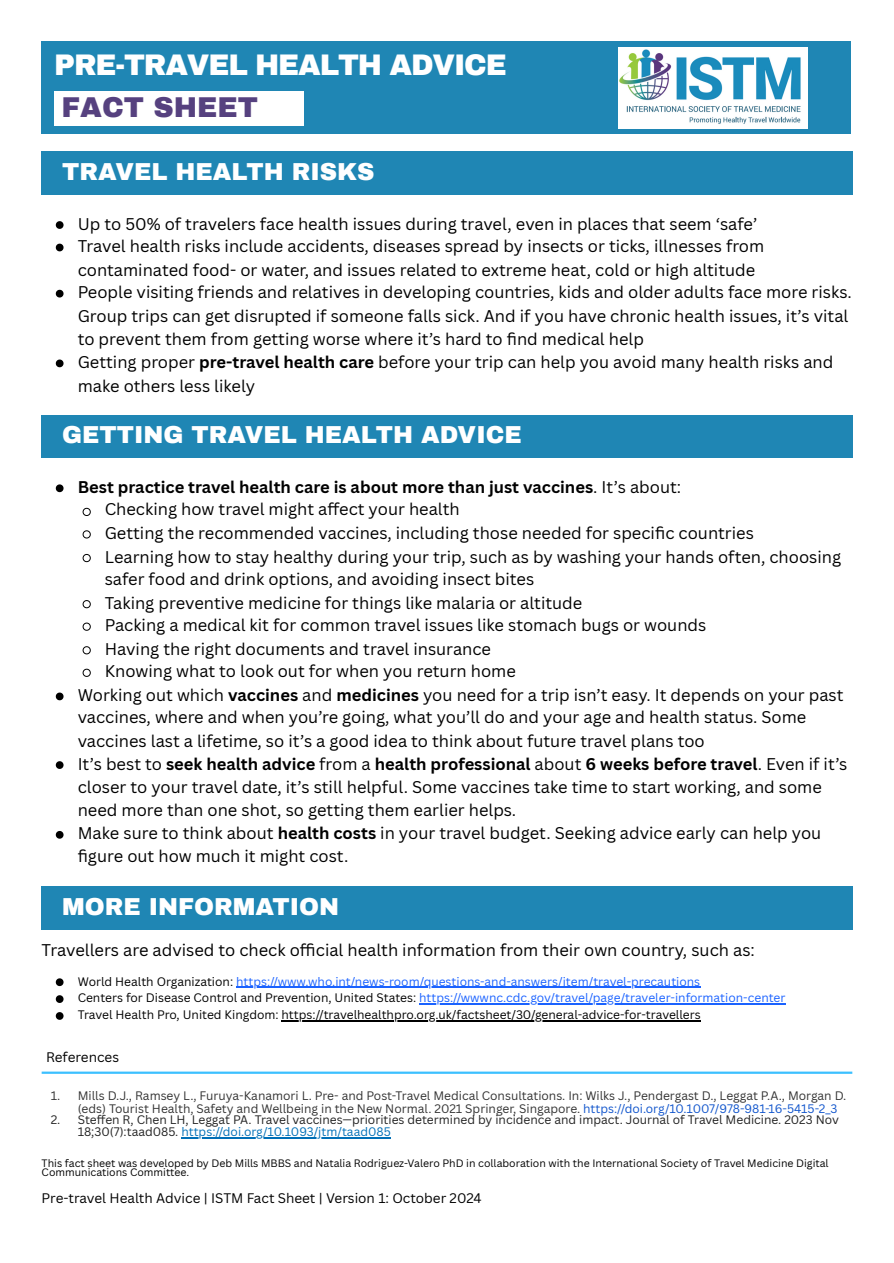
<style>
.page{position:relative;width:894px;height:1263px;background:#fff}
.page>*{position:absolute;margin:0;border:0;box-sizing:border-box;transform-origin:0 0}
.t1{font:900 29.1px "Archivo";letter-spacing:-.04em;color:#fff}
.t2{font:900 28.05px "Archivo";color:#56417f}
.t3{font:900 24px "Archivo";color:#fff}
.t4{font:16.5px/23.7px "Canva Sans";color:#000}
.t5{font:700 16.5px "Canva Sans";color:#000}
.t6{font:13.5px "Canva Sans";color:#000}
.t7{font:12px/12.3px "Canva Sans";color:#333}
.t8{font:12px "Canva Sans";color:#1a62ff}
.t9{font:12px/12.3px "Canva Sans";color:#222}
.t10{font:12px "Canva Sans";color:#000}
.t11{font:10.5px/9px "Canva Sans";color:#000}
.s1{font-weight:700}
.s2{font-weight:400}
.s3{color:#000}
.s4{color:#15c}
.s5{color:#006fb7}
</style>
<div class="page">
<div style="left:42px;top:42px;width:808px;height:92px;background:#1f86b4"></div>
<div style="left:54px;top:91px;width:250px;height:35px;background:#fff"></div>
<img style="left:618px;top:47px;width:189px;height:81px">
<div style="left:42px;top:152px;width:810px;height:43px;background:#1f86b4"></div>
<svg style="left:56px;top:221px;width:7px;height:8px"></svg>
<svg style="left:56px;top:244px;width:7px;height:7px"></svg>
<svg style="left:56px;top:290px;width:7px;height:7px"></svg>
<svg style="left:56px;top:360px;width:7px;height:7px"></svg>
<div style="left:42px;top:415px;width:810px;height:43px;background:#1f86b4"></div>
<svg style="left:56px;top:484px;width:7px;height:8px"></svg>
<svg style="left:82px;top:508px;width:9px;height:8px"></svg>
<svg style="left:82px;top:530px;width:9px;height:9px"></svg>
<svg style="left:82px;top:554px;width:9px;height:8px"></svg>
<svg style="left:82px;top:600px;width:9px;height:8px"></svg>
<svg style="left:82px;top:622px;width:9px;height:9px"></svg>
<svg style="left:82px;top:646px;width:9px;height:9px"></svg>
<svg style="left:82px;top:668px;width:9px;height:9px"></svg>
<svg style="left:56px;top:693px;width:7px;height:7px"></svg>
<svg style="left:56px;top:761px;width:7px;height:8px"></svg>
<svg style="left:56px;top:831px;width:7px;height:8px"></svg>
<div style="left:42px;top:886px;width:810px;height:43px;background:#1f86b4"></div>
<svg style="left:56px;top:978px;width:7px;height:8px"></svg>
<hr style="left:236px;top:987px;width:464px;height:1px;background:#1a62ff">
<svg style="left:56px;top:995px;width:7px;height:8px"></svg>
<hr style="left:419px;top:1004px;width:366px;height:1px;background:#1a62ff">
<svg style="left:56px;top:1012px;width:7px;height:8px"></svg>
<hr style="left:281px;top:1020px;width:419px;height:2px;background:#000">
<hr style="left:42px;top:1071px;width:810px;height:3px;background:#3cc0ff">
<hr style="left:181px;top:1137px;width:210px;height:1px;background:#006fb7">
<p class="t1" style="left:54px;top:50px;width:454px">PRE-TRAVEL HEALTH ADVICE</p>
<p class="t2" style="left:61px;top:93px;width:198px">FACT SHEET</p>
<p class="t3" style="left:62px;top:159px;width:314px">TRAVEL HEALTH RISKS</p>
<p class="t4" style="left:78px;top:211px;width:681px">Up to 50% of travelers face health issues during travel, even in places that seem ‘safe’</p>
<p class="t4" style="left:78px;top:234px;width:688px">Travel health risks include accidents, diseases spread by insects or ticks, illnesses from contaminated food- or water, and issues related to extreme heat, cold or high altitude</p>
<p class="t4" style="left:78px;top:280px;width:775px">People visiting friends and relatives in developing countries, kids and older adults face more risks.<br>Group trips can get disrupted if someone falls sick. And if you have chronic health issues, it’s vital to prevent them from getting worse where it’s hard to fi nd medical help</p>
<p class="t4" style="left:78px;top:350px;width:757px">Getting proper <span class="s1">pre-travel health care</span> before your trip can help you avoid many health risks and make others less likely</p>
<p class="t3" style="left:62px;top:422px;width:461px">GETTING TRAVEL HEALTH ADVICE</p>
<p class="t5" style="left:78px;top:475px;width:605px">Best practice travel health care is about more than just vaccines<span class="s2">. It’s about:</span></p>
<p class="t4" style="left:105px;top:497px;width:356px">Checking how travel might affect your health</p>
<p class="t4" style="left:105px;top:521px;width:650px">Getting the recommended vaccines, including those needed for specific countries</p>
<p class="t4" style="left:105px;top:545px;width:737px;line-height:22.5px">Learning how to stay healthy during your trip, such as by washing your hands often, choosing safer food and drink options, and avoiding insect bites</p>
<p class="t4" style="left:105px;top:590px;width:479px">Taking preventive medicine for things like malaria or altitude</p>
<p class="t4" style="left:105px;top:613px;width:603px">Packing a medical kit for common travel issues like stomach bugs or wounds</p>
<p class="t4" style="left:105px;top:636px;width:388px">Having the right documents and travel insurance</p>
<p class="t4" style="left:105px;top:659px;width:412px">Knowing what to look out for when you return home</p>
<p class="t4" style="left:78px;top:683px;width:767px;line-height:23.1px">Working out which <span class="s1">vaccines</span> and <span class="s1">medicines</span> you need for a trip isn’t easy. It depends on your past vaccines, where and when you’re going, what you’ll do and your age and health status. Some vaccines last a lifetime, so it’s a good idea to think about future travel plans too</p>
<p class="t4" style="left:78px;top:752px;width:771px;line-height:23.1px">It’s best to <span class="s1">seek health advice</span> from a <span class="s1">health professional</span> about <span class="s1">6 weeks before travel</span>. Even if it’s closer to your travel date, it’s still helpful. Some vaccines take time to start working, and some need more than one shot, so getting them earlier helps.</p>
<p class="t4" style="left:78px;top:822px;width:745px;line-height:22.5px">Make sure to think about <span class="s1">health costs</span> in your travel budget. Seeking advice early can help you figure out how much it might cost.</p>
<p class="t3" style="left:62px;top:894px;width:278px">MORE INFORMATION</p>
<h2 class="t4" style="left:42px;top:938px;width:714px">Travellers are advised to check offi cial health information from their own country, such as:</h2>
<p class="t8" style="left:78px;top:973px;width:624px"><span class="s3">World Health Organization:</span> https://www.who.int/news-room/questions-and-answers/item/travel-precautions</p>
<p class="t8" style="left:78px;top:990px;width:709px"><span class="s3">Centers for Disease Control and Prevention, United States:</span> https://wwwnc.cdc.gov/travel/page/traveler-information-center</p>
<p class="t10" style="left:78px;top:1006px;width:624px">Travel Health Pro, United Kingdom: https://travelhealthpro.org.uk/factsheet/30/general-advice-for-travellers</p>
<p class="t6" style="left:46px;top:1048px;width:74px">References</p>
<p class="t7" style="left:78px;top:1089px;width:770px;text-indent:-27px">1. Mills D.J., Ramsey L., Furuya-Kanamori L. Pre- and Post-Travel Medical Consultations. In: Wilks J., Pendergast D., Leggat P.A., Morgan D. (eds) Tourist Health, Safety and Wellbeing in the New Normal. 2021 Springer, Singapore. <span class="s4">https://doi.org/10.1007/978-981-16-5415-2_3</span></p>
<p class="t9" style="left:78px;top:1113px;width:762px;text-indent:-27px">2. Steffen R, Chen LH, Leggat PA. Travel vaccines—priorities determined by incidence and impact. Journal of Travel Medicine. 2023 Nov<br>18;30(7):taad085. <span class="s5">https://doi.org/10.1093/jtm/taad085</span></p>
<p class="t11" style="left:42px;top:1158px;width:788px">This fact sheet was developed by Deb Mills MBBS and Natalia Rodriguez-Valero PhD in collaboration with the International Society of Travel Medicine Digital<br>Communications Committee.</p>
<h3 class="t6" style="left:42px;top:1188px;width:441px">Pre-travel Health Advice | ISTM Fact Sheet | Version 1: October 2024</h3>
</div>
